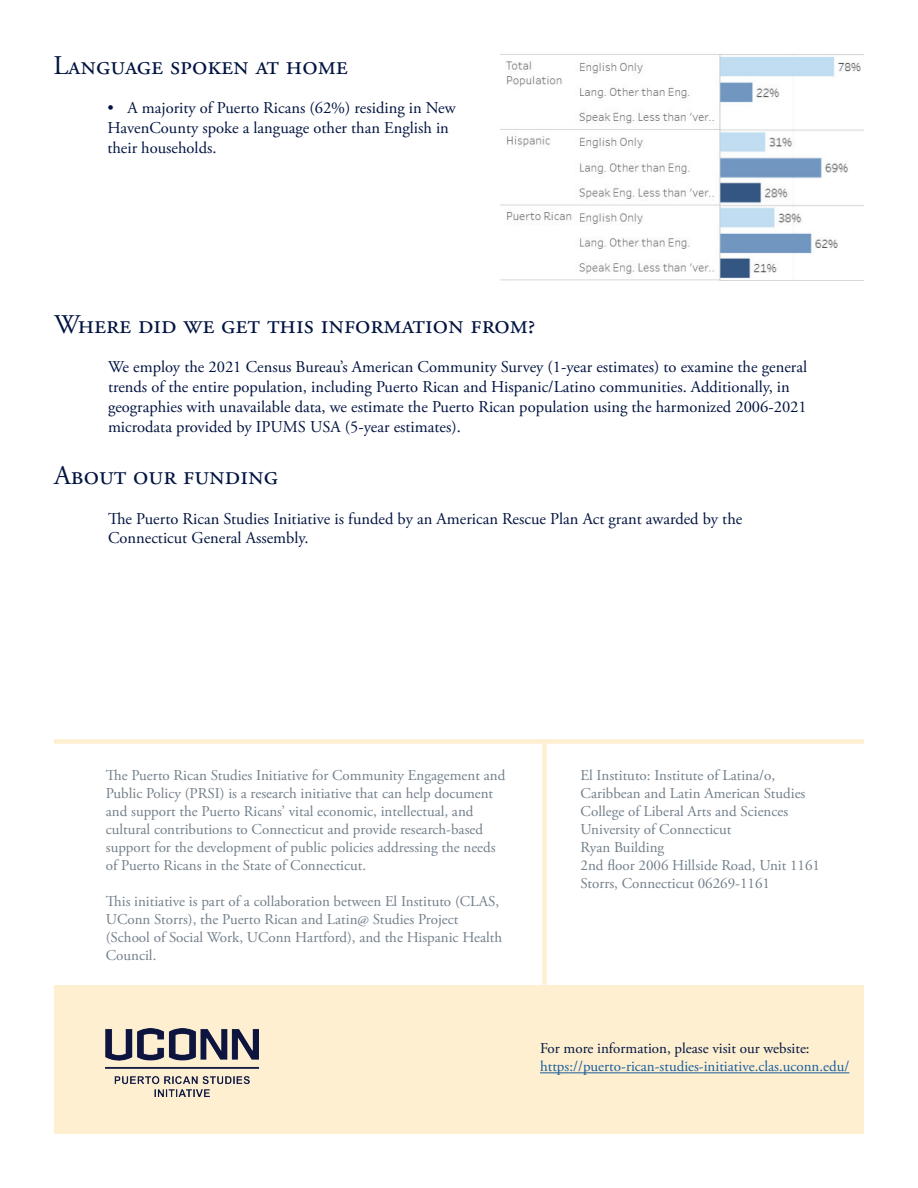
<style>
.page{position:relative;width:918px;height:1188px;background:#fff}
.page>*{position:absolute;margin:0;border:0;box-sizing:border-box;transform-origin:0 0}
.t1{font:27px "Adobe Garamond Pro";color:#001340}
.t2{font:16.5px/19.8px "Adobe Garamond Pro";color:#001340}
.t3{font:15px/18px "Adobe Garamond Pro";color:#727f8a}
.t4{font:15px "Adobe Garamond Pro";color:#175d9e}
.t5{font:15px "Adobe Garamond Pro";color:#001340}
</style>
<div class="page">
<div style="left:54px;top:739px;width:810px;height:5px;background:#feefd0"></div>
<div style="left:542px;top:744px;width:5px;height:241px;background:#feefd0"></div>
<div style="left:54px;top:986px;width:810px;height:148px;background:#feefd0"></div>
<img style="left:106px;top:1029px;width:152px;height:68px">
<hr style="left:540px;top:1072px;width:309px;height:1px;background:#175d9e">
<img style="left:500px;top:54px;width:364px;height:226px">
<h1 class="t1" style="left:53px;top:49px;width:296px">Language spoken at home</h1>
<p class="t2" style="left:107px;top:99px;width:350px">• A majority of Puerto Ricans (62%) residing in New<br>HavenCounty spoke a language other than English in their households.</p>
<h1 class="t1" style="left:54px;top:308px;width:483px">Where did we get this information from?</h1>
<p class="t2" style="left:108px;top:358px;width:701px">We employ the 2021 Census Bureau’s American Community Survey (1-year estimates) to examine the general trends of the entire population, including Puerto Rican and Hispanic/Latino communities. Additionally, in geographies with unavailable data, we estimate the Puerto Rican population using the harmonized 2006-2021 microdata provided by IPUMS USA (5-year estimates).</p>
<h1 class="t1" style="left:54px;top:459px;width:225px">About our funding</h1>
<p class="t2" style="left:108px;top:509px;width:636px">The Puerto Rican Studies Initiative is funded by an American Rescue Plan Act grant awarded by the<br>Connecticut General Assembly.</p>
<p class="t3" style="left:106px;top:767px;width:401px">The Puerto Rican Studies Initiative for Community Engagement and Public Policy (PRSI) is a research initiative that can help document and support the Puerto Ricans’ vital economic, intellectual, and cultural contributions to Connecticut and provide research-based support for the development of public policies addressing the needs of Puerto Ricans in the State of Connecticut.</p>
<p class="t3" style="left:106px;top:893px;width:398px">This initiative is part of a collaboration between El Instituto (CLAS, UConn Storrs), the Puerto Rican and Latin@ Studies Project (School of Social Work, UConn Hartford), and the Hispanic Health Council.</p>
<p class="t3" style="left:581px;top:767px;width:241px">El Instituto: Institute of Latina/o,<br>Caribbean and Latin American Studies<br>College of Liberal Arts and Sciences<br>University of Connecticut<br>Ryan Building<br>2nd floor 2006 Hillside Road, Unit 1161<br>Storrs, Connecticut 06269-1161</p>
<p class="t5" style="left:540px;top:1040px;width:271px">For more information, please visit our website:</p>
<p class="t4" style="left:540px;top:1058px;width:311px">https://puerto-rican-studies-initiative.clas.uconn.edu/</p>
</div>
